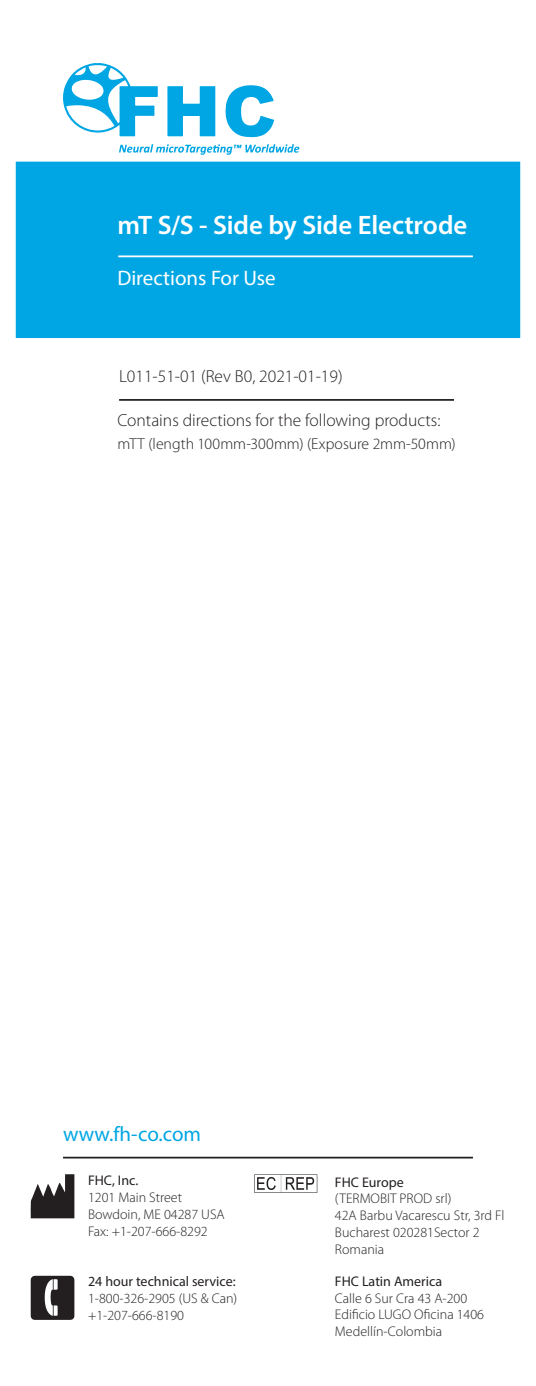
<style>
.page{position:relative;width:536px;height:1386px;background:#fff}
.page>*{position:absolute;margin:0;border:0;box-sizing:border-box;transform-origin:0 0}
.t1{font:600 26.78px "Myriad Pro";letter-spacing:-.005em;color:#fff}
.t2{font:21px "Myriad Pro";color:#fff}
.t3{font:21px "Myriad Pro";color:#00a6e4}
.t4{font:300 17.5px "Myriad Pro";color:#231f20}
.t5{font:300 15.75px "Myriad Pro";color:#231f20}
.t6{font:300 14px/16.8px "Myriad Pro";color:#231f20}
.s1{font-weight:400}
</style>
<div class="page">
<div style="left:16px;top:162px;width:504px;height:176px;background:#00a6e4"></div>
<svg style="left:63px;top:63px;width:95px;height:73px"></svg>
<svg style="left:167px;top:86px;width:48px;height:50px"></svg>
<svg style="left:225px;top:85px;width:49px;height:52px"></svg>
<svg style="left:119px;top:144px;width:180px;height:11px"></svg>
<hr style="left:119px;top:399px;width:335px;height:2px;background:#231f20">
<hr style="left:118px;top:256px;width:354px;height:1px;background:#fff">
<hr style="left:63px;top:1157px;width:409px;height:1px;background:#231f20">
<svg style="left:31px;top:1174px;width:43px;height:44px"></svg>
<svg style="left:31px;top:1276px;width:43px;height:44px"></svg>
<svg style="left:254px;top:1174px;width:63px;height:19px"></svg>
<p class="t1" style="left:117px;top:208px;width:351px">mT S/S - Side by Side Electrode</p>
<p class="t2" style="left:117px;top:265px;width:160px">Directions For Use</p>
<p class="t4" style="left:119px;top:366px;width:225px">L011-51-01 (Rev B0, 2021-01-19)</p>
<p class="t4" style="left:117px;top:410px;width:324px">Contains directions for the following products:</p>
<p class="t5" style="left:117px;top:435px;width:340px">mTT (length 100mm-300mm) (Exposure 2mm-50mm)</p>
<p class="t3" style="left:63px;top:1121px;width:139px">www.fh-co.com</p>
<p class="t6" style="left:88px;top:1172px;width:138px"><span class="s1">FHC, Inc.<br></span>1201 Main Street<br>Bowdoin, ME 04287 USA<br>Fax: +1-207-666-8292</p>
<p class="t6" style="left:88px;top:1274px;width:151px;text-align:justify"><span class="s1">24 hour technical service:<br></span>1-800-326-2905 (US &amp; Can) +1-207-666-8190</p>
<p class="t6" style="left:335px;top:1174px;width:171px"><span class="s1">FHC Europe<br></span>(TERMOBIT PROD srl)<br>42A Barbu Vacarescu Str, 3rd Fl<br>Bucharest 020281Sector 2<br>Romania</p>
<p class="t6" style="left:335px;top:1273px;width:151px"><span class="s1">FHC Latin America<br></span>Calle 6 Sur Cra 43 A-200<br>Edificio LUGO Oficina 1406<br>Medellín-Colombia</p>
</div>
